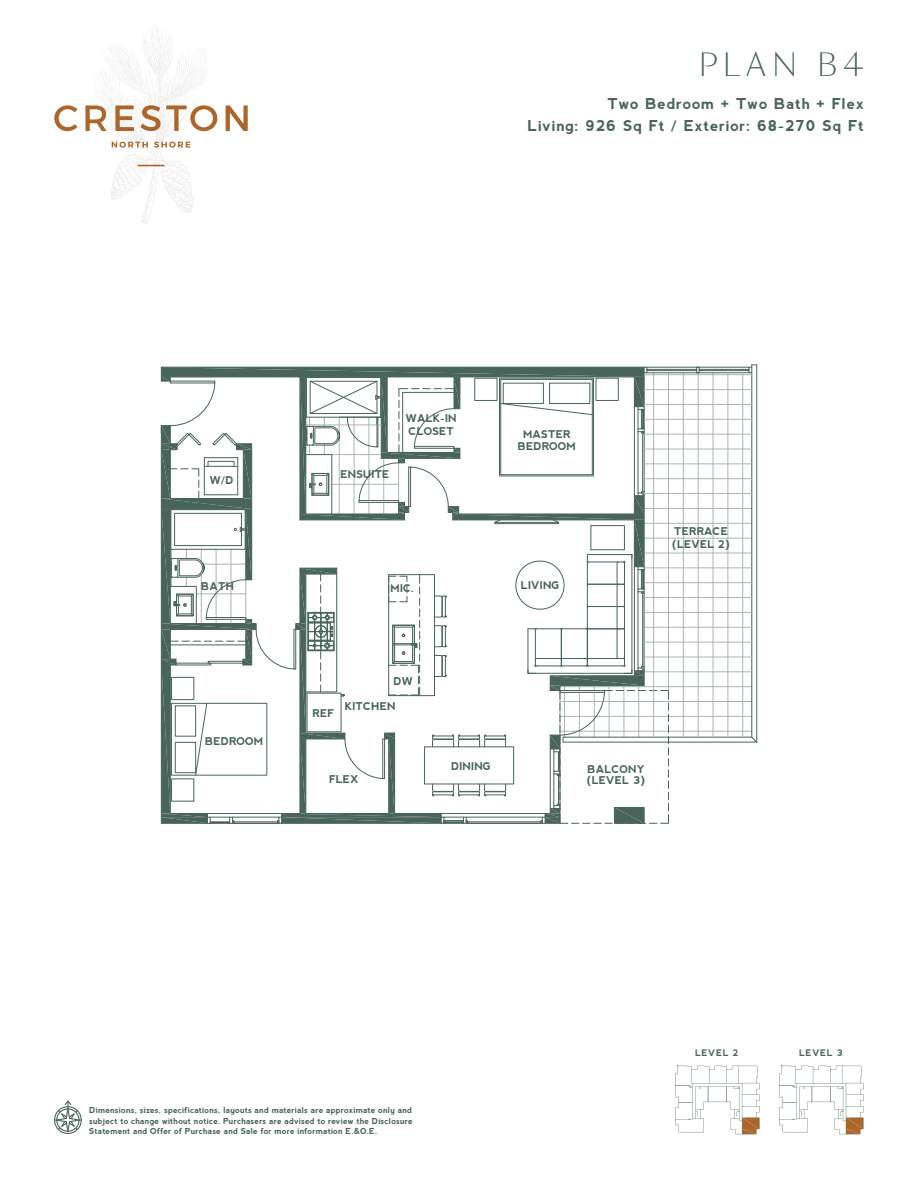
<style>
.page{position:relative;width:918px;height:1188px;background:#fff}
.page>*{position:absolute;margin:0;border:0;box-sizing:border-box;transform-origin:0 0}
.t1{font:300 30px "Sang Bleu Sans";letter-spacing:.2em;color:#48645b}
.t2{font:700 15px "nevis";letter-spacing:.05em;color:#48645b}
.t3{font:700 10.8px/12.9px "nevis";color:#48645b}
.t4{font:700 9px "nevis";letter-spacing:.06em;color:#48645b}
.t5{font:700 8.25px/10.5px "nevis";letter-spacing:.02em;color:#48645b;text-align:justify}
</style>
<div class="page">
<svg style="left:54px;top:1101px;width:28px;height:33px"></svg>
<svg style="left:161px;top:365px;width:596px;height:459px"></svg>
<hr style="left:728px;top:373px;width:1px;height:364px;background:#aab6b1">
<hr style="left:742px;top:373px;width:1px;height:364px;background:#aab6b1">
<svg style="left:675px;top:1066px;width:85px;height:69px"></svg>
<svg style="left:779px;top:1066px;width:85px;height:69px"></svg>
<svg style="left:54px;top:30px;width:194px;height:194px"></svg>
<p class="t1" style="left:698px;top:46px;width:167px">PLAN B4</p>
<p class="t2" style="left:608px;top:95px;width:258px">Two Bedroom + Two Bath + Flex</p>
<p class="t2" style="left:527px;top:117px;width:338px">Living: 926 Sq Ft / Exterior: 68-270 Sq Ft</p>
<p class="t3" style="left:210px;top:473px;width:25px">W/D</p>
<p class="t3" style="left:201px;top:580px;width:34px">BATH</p>
<p class="t3" style="left:205px;top:734px;width:60px">BEDROOM</p>
<p class="t3" style="left:340px;top:468px;width:51px">ENSUITE</p>
<p class="t3" style="left:406px;top:412px;width:52px">WALK-IN<br>CLOSET</p>
<p class="t3" style="left:391px;top:582px;width:25px">MIC.</p>
<p class="t3" style="left:518px;top:429px;width:60px;line-height:11.6px;text-align:center">MASTER<br>BEDROOM</p>
<p class="t3" style="left:521px;top:578px;width:40px">LIVING</p>
<p class="t3" style="left:672px;top:525px;width:59px">TERRACE (LEVEL 2)</p>
<p class="t3" style="left:313px;top:706px;width:23px">REF</p>
<p class="t3" style="left:394px;top:674px;width:21px">DW</p>
<p class="t3" style="left:345px;top:700px;width:52px">KITCHEN</p>
<p class="t3" style="left:329px;top:773px;width:31px">FLEX</p>
<p class="t3" style="left:451px;top:760px;width:41px">DINING</p>
<p class="t3" style="left:587px;top:763px;width:60px;line-height:11.6px">BALCONY (LEVEL 3)</p>
<p class="t5" style="left:89px;top:1105px;width:325px">Dimensions, sizes, specifications, layouts and materials are approximate only and subject to change without notice. Purchasers are advised to review the Disclosure Statement and Offer of Purchase and Sale for more information E.&amp;O.E.</p>
<p class="t4" style="left:695px;top:1048px;width:45px">LEVEL 2</p>
<p class="t4" style="left:799px;top:1048px;width:45px">LEVEL 3</p>
</div>
